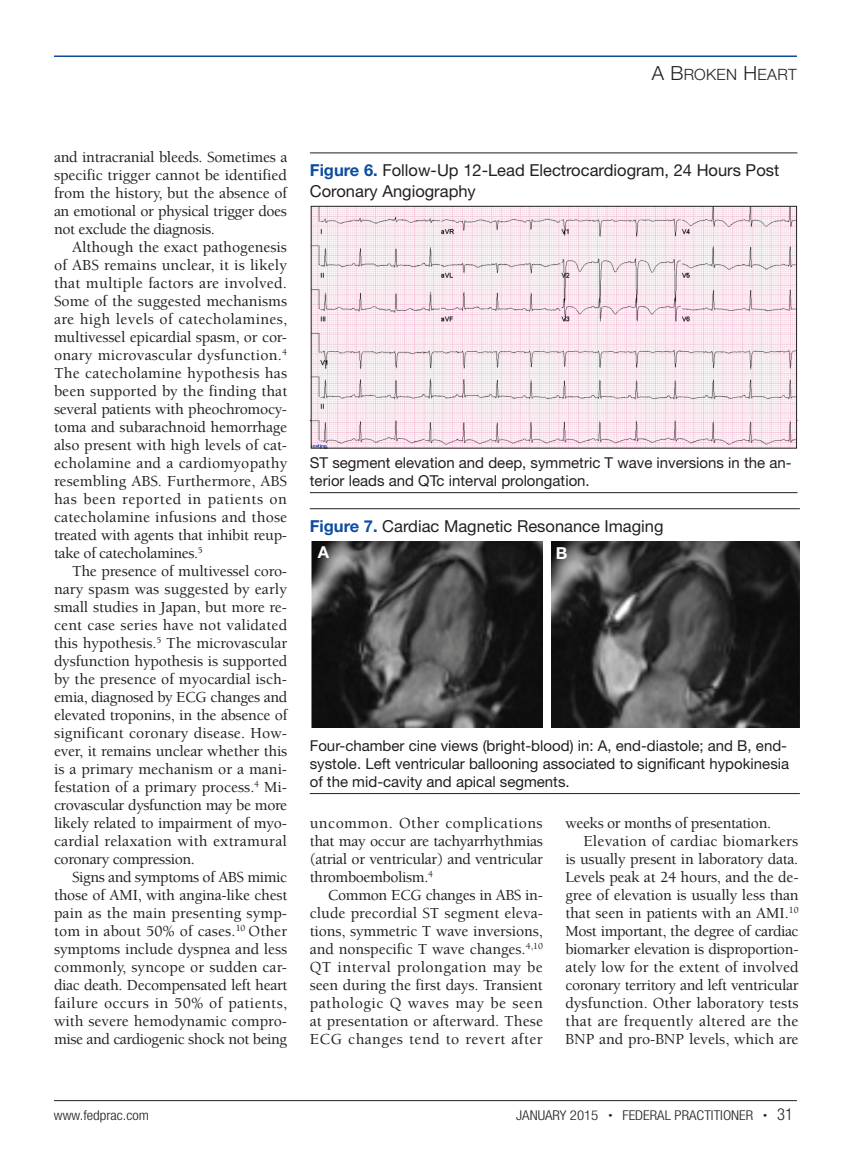
<style>
.page{position:relative;width:851px;height:1161px;background:#fff}
.page>*{position:absolute;margin:0;border:0;box-sizing:border-box;transform-origin:0 0}
.thd{font:16.5px/21px "Helvetica Neue LT Std";color:#231f20}
.thd-2{font:700 16.5px "Helvetica Neue LT Std";color:#fff}
.t1{font:500 15.75px/18px "Berkeley Std";letter-spacing:-.02em;color:#231f20;text-align:justify}
.Turnslug{font:15.6px "Helvetica Neue LT Std Lt SC800";letter-spacing:.025em;color:#231f20}
.tbd{font:15px/18px "Helvetica Neue LT Std";color:#231f20}
.None-2{font:300 condensed 13.5px "Helvetica Neue LT Std";color:#231f20;scale:1.1 1}
.s1{font-size:19.5px}
.s2{font-weight:700;color:#0d4da1}
.s3{font-size:7.5px}
.s4{font-size:16.5px}
</style>
<div class="page">
<hr style="left:54px;top:56px;width:742px;height:1px;background:#0d4da1">
<hr style="left:54px;top:1100px;width:742px;height:1px;background:#231f20">
<hr style="left:310px;top:508px;width:489px;height:1px;background:#231f20">
<hr style="left:310px;top:793px;width:489px;height:1px;background:#231f20">
<img style="left:311px;top:541px;width:231px;height:187px">
<img style="left:551px;top:541px;width:248px;height:187px">
<hr style="left:310px;top:153px;width:487px;height:1px;background:#231f20">
<hr style="left:310px;top:420px;width:487px;height:1px;background:#231f20">
<hr style="left:310px;top:492px;width:487px;height:1px;background:#231f20">
<img style="left:313px;top:208px;width:481px;height:239px">
<div style="left:311px;top:206px;width:485px;height:243px;border:1px solid #231f20"></div>
<p class="Turnslug" style="left:651px;top:64px;width:147px"><span class="s1">A B</span>ROKEN <span class="s1">H</span>EART</p>
<p class="t1" style="left:54px;top:148px;width:235px">and intracranial bleeds. Sometimes a specific trigger cannot be identified from the history, but the absence of an emotional or physical trigger does not exclude the diagnosis.</p>
<p class="t1" style="left:54px;top:238px;width:235px;text-indent:18px">Although the exact pathogenesis of ABS remains unclear, it is likely that multiple factors are involved.<br>Some of the suggested mechanisms are high levels of catecholamines, multivessel epicardial spasm, or cor&shy;onary microvascular dysfunction.<sup>4<br></sup>The catecholamine hypothesis has been supported by the finding that several patients with pheochromocy&shy;toma and subarachnoid hemorrhage also present with high levels of cat&shy;echolamine and a cardiomyopathy resembling ABS. Furthermore, ABS has been reported in patients on catecholamine infusions and those treated with agents that inhibit reup&shy;take of catecholamines.<sup>5</sup></p>
<p class="t1" style="left:54px;top:562px;width:235px;text-indent:18px">The presence of multivessel coro&shy;nary spasm was suggested by early small studies in Japan, but more re&shy;cent case series have not validated this hypothesis.<sup>5</sup> The microvascular dysfunction hypothesis is supported by the presence of myocardial isch&shy;emia, diagnosed by ECG changes and elevated troponins, in the absence of significant coronary disease. How&shy;ever, it remains unclear whether this is a primary mechanism or a mani&shy;festation of a primary process.<sup>4</sup> Mi&shy;crovascular dysfunction may be more likely related to impairment of myo&shy;cardial relaxation with extramural coronary compression.</p>
<p class="t1" style="left:54px;top:868px;width:235px;text-indent:18px">Signs and symptoms of ABS mimic those of AMI, with angina-like chest pain as the main presenting symp&shy;tom in about 50% of cases.<sup>10</sup> Other symptoms include dyspnea and less commonly, syncope or sudden car&shy;diac death. Decompensated left heart failure occurs in 50% of patients, with severe hemodynamic compro&shy;mise and cardiogenic shock not being</p>
<p class="thd" style="left:310px;top:159px;width:471px"><span class="s2">Figure 6.</span> Follow-Up 12-Lead Electrocardiogram, 24 Hours Post<br>Coronary Angiography</p>
<p class="tbd" style="left:310px;top:454px;width:483px">ST segment elevation and deep, symmetric T wave inversions in the an&shy;terior leads and QTc interval prolongation.</p>
<p class="thd" style="left:310px;top:515px;width:355px"><span class="s2">Figure 7.</span> Cardiac Magnetic Resonance Imaging</p>
<p class="thd-2" style="left:318px;top:542px;width:13px">A</p>
<p class="thd-2" style="left:555px;top:543px;width:13px">B</p>
<p class="tbd" style="left:310px;top:737px;width:481px">Four-chamber cine views (bright-blood) in: A, end-diastole; and B, end&shy;systole. Left ventricular ballooning associated to significant hypokinesia of the mid-cavity and apical segments.</p>
<p class="t1" style="left:310px;top:814px;width:235px">uncommon. Other complications that may occur are tachyarrhythmias (atrial or ventricular) and ventricular thromboembolism.<sup>4</sup></p>
<p class="t1" style="left:310px;top:886px;width:235px;text-indent:18px">Common ECG changes in ABS in&shy;clude precordial ST segment eleva&shy;tions, symmetric T wave inversions, and nonspecific T wave changes.<sup>4,10<br></sup>QT interval prolongation may be seen during the first days. Transient pathologic Q waves may be seen at presentation or afterward. These ECG changes tend to revert after</p>
<p class="t1" style="left:565px;top:814px;width:207px">weeks or months of presentation.</p>
<p class="t1" style="left:565px;top:832px;width:235px;text-indent:18px">Elevation of cardiac biomarkers is usually present in laboratory data.<br>Levels peak at 24 hours, and the de&shy;gree of elevation is usually less than that seen in patients with an AMI.<sup>10<br></sup>Most important, the degree of cardiac biomarker elevation is disproportion&shy;ately low for the extent of involved coronary territory and left ventricular dysfunction. Other laboratory tests that are frequently altered are the BNP and pro-BNP levels, which are</p>
<p class="None-2" style="left:54px;top:1107px;width:88px">www.fedprac.com</p>
<p class="None-2" style="left:516px;top:1107px;width:253px">JANUARY 2015 <span class="s3">•</span> FEDERAL PRACTITIONER <span class="s3">•</span> <span class="s4">31</span></p>
</div>
